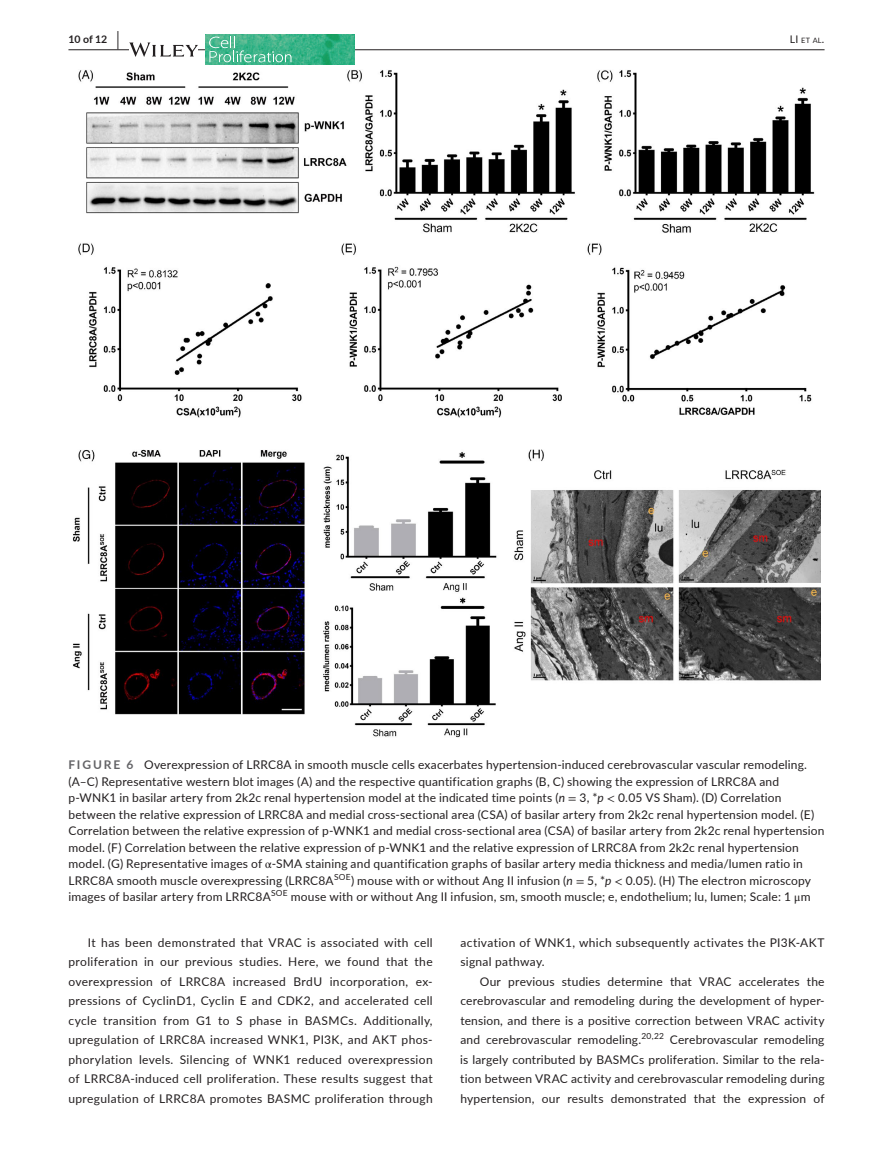
<style>
.page{position:relative;width:893px;height:1174px;background:#fff}
.page>*{position:absolute;margin:0;border:0;box-sizing:border-box;transform-origin:0 0}
.t1{font:12px/19.5px "Lato";letter-spacing:.015em;color:#231f20;text-align:justify}
.t2{font:700 10.5px "Lato";color:#231f20}
.t3{font:7.35px "Lato";color:#231f20}
.s1{font-size:19.5px}
.s2{font-size:10.5px}
.s3{font-weight:700;color:#636366}
.s4{font-style:italic}
.s5{font-family:"STIX"}
</style>
<div class="page">
<hr style="left:68px;top:49px;width:756px;height:1px;background:#231f20">
<svg style="left:129px;top:42px;width:69px;height:15px"></svg>
<img style="left:206px;top:35px;width:149px;height:30px">
<svg style="left:209px;top:36px;width:82px;height:27px;background:#59be99"></svg>
<img style="left:72px;top:70px;width:749px;height:667px">
<p class="t2" style="left:68px;top:31px;width:52px">10 of 12 <span class="s1">|</span></p>
<p class="t3" style="left:790px;top:35px;width:36px"><span class="s2">LI</span> et al<span class="s2">.</span></p>
<p class="t1" style="left:68px;top:756px;width:758px;line-height:16.5px;text-align:left"><span class="s3">FIGURE 6</span> Overexpression of LRRC8A in smooth muscle cells exacerbates hypertension-induced cerebrovascular vascular remodeling. (A–C) Representative western blot images (A) and the respective quantification graphs (B, C) showing the expression of LRRC8A and p-WNK1 in basilar artery from 2k2c renal hypertension model at the indicated time points (<span class="s4">n</span> <span class="s5">=</span> 3, *<span class="s4">p</span> <span class="s5">&lt;</span> 0.05 VS Sham). (D) Correlation between the relative expression of LRRC8A and medial cross-sectional area (CSA) of basilar artery from 2k2c renal hypertension model. (E)<br>Correlation between the relative expression of p-WNK1 and medial cross-sectional area (CSA) of basilar artery from 2k2c renal hypertension model. (F) Correlation between the relative expression of p-WNK1 and the relative expression of LRRC8A from 2k2c renal hypertension model. (G) Representative images of <span class="s5">α</span>-SMA staining and quantification graphs of basilar artery media thickness and media/lumen ratio in LRRC8A smooth muscle overexpressing (LRRC8A<sup>SOE</sup>) mouse with or without Ang II infusion (<span class="s4">n</span> <span class="s5">=</span> 5, *<span class="s4">p</span> <span class="s5">&lt;</span> 0.05). (H) The electron microscopy images of basilar artery from LRRC8A<sup>SOE</sup> mouse with or without Ang II infusion, sm, smooth muscle; e, endothelium; lu, lumen; Scale: 1 <span class="s5">μ</span>m</p>
<p class="t1" style="left:68px;top:932px;width:366px;text-indent:19px">It has been demonstrated that VRAC is associated with cell proliferation in our previous studies. Here, we found that the overexpression of LRRC8A increased BrdU incorporation, ex&shy;pressions of CyclinD1, Cyclin E and CDK2, and accelerated cell cycle transition from G1 to S phase in BASMCs. Additionally, upregulation of LRRC8A increased WNK1, PI3K, and AKT phos&shy;phorylation levels. Silencing of WNK1 reduced overexpression of LRRC8A-induced cell proliferation. These results suggest that upregulation of LRRC8A promotes BASMC proliferation through</p>
<p class="t1" style="left:460px;top:932px;width:366px">activation of WNK1, which subsequently activates the PI3K-AKT signal pathway.</p>
<p class="t1" style="left:460px;top:971px;width:366px;text-indent:20px">Our previous studies determine that VRAC accelerates the cerebrovascular and remodeling during the development of hyper&shy;tension, and there is a positive correction between VRAC activity and cerebrovascular remodeling.<sup>20,22</sup> Cerebrovascular remodeling is largely contributed by BASMCs proliferation. Similar to the rela&shy;tion between VRAC activity and cerebrovascular remodeling during hypertension, our results demonstrated that the expression of</p>
</div>
